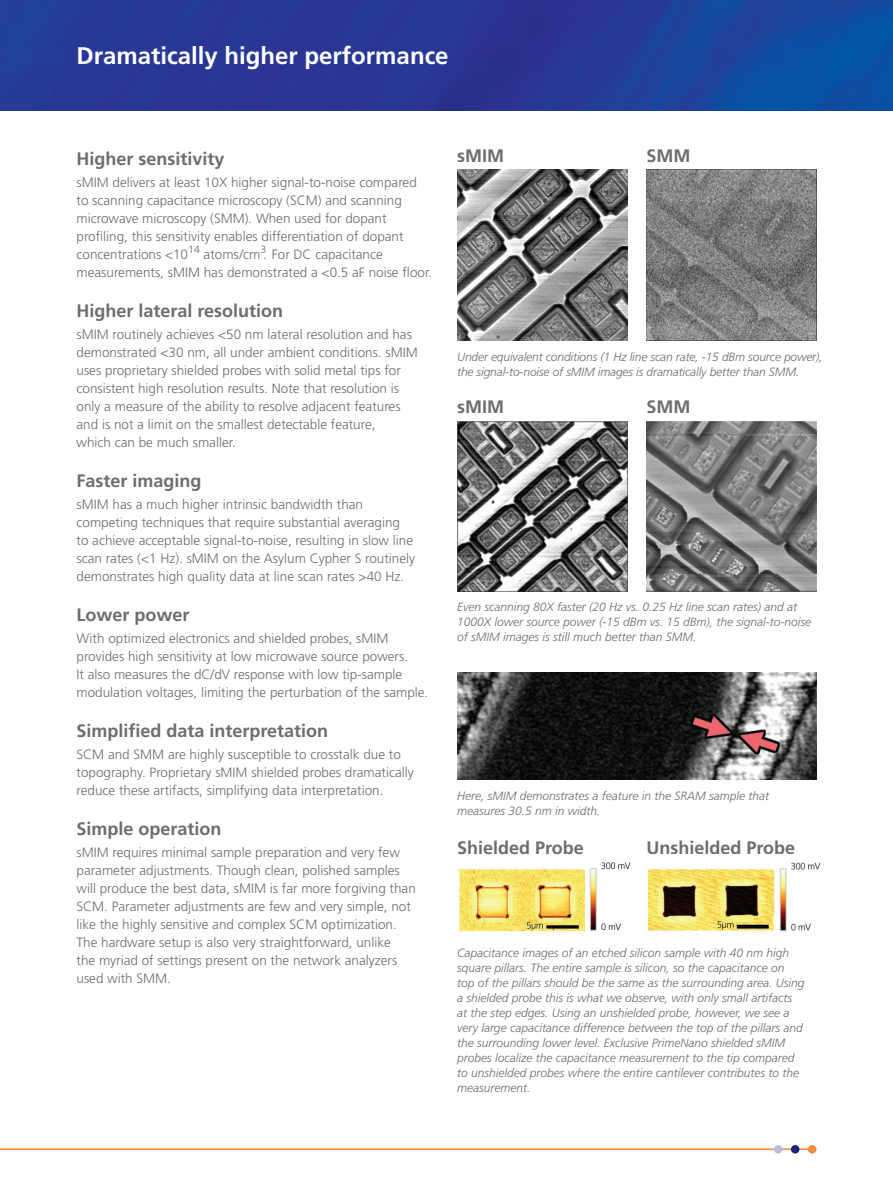
<style>
.page{position:relative;width:893px;height:1191px;background:#fff}
.page>*{position:absolute;margin:0;border:0;box-sizing:border-box;transform-origin:0 0}
.t1{font:700 24px "Frutiger LT Std";color:#fff}
.t2{font:700 18px "Frutiger LT Std";color:#6c6d70}
.t3{font:300 13.5px/18px "Frutiger LT Std";color:#6c6d70}
.t4{font:italic 300 12px/15px "Frutiger LT Std";color:#6c6d70}
</style>
<div class="page">
<img style="left:0;top:0;width:893px;height:111px">
<hr style="left:0;top:1148px;width:812px;height:2px;background:#f58b3c">
<div style="left:808px;top:1145px;width:8px;height:8px;background:#f58b3c;border-radius:50%"></div>
<div style="left:791px;top:1145px;width:8px;height:8px;background:#192575;border-radius:50%"></div>
<div style="left:774px;top:1145px;width:8px;height:8px;background:#bdbdd8;border-radius:50%"></div>
<img style="left:457px;top:170px;width:170px;height:170px">
<img style="left:457px;top:421px;width:170px;height:170px">
<img style="left:646px;top:170px;width:170px;height:170px">
<img style="left:646px;top:421px;width:170px;height:170px">
<img style="left:457px;top:672px;width:359px;height:107px">
<img style="left:459px;top:862px;width:171px;height:70px">
<img style="left:647px;top:862px;width:174px;height:70px">
<h1 class="t1" style="left:77px;top:42px;width:374px">Dramatically higher performance</h1>
<h2 class="t2" style="left:77px;top:148px;width:150px">Higher sensitivity</h2>
<p class="t3" style="left:77px;top:173px;width:357px">sMIM delivers at least 10X higher signal-to-noise compared to scanning capacitance microscopy (SCM) and scanning microwave microscopy (SMM). When used for dopant profiling, this sensitivity enables differentiation of dopant concentrations &lt;10<sup>14</sup> atoms/cm<sup>3</sup>. For DC capacitance measurements, sMIM has demonstrated a &lt;0.5 aF noise floor.</p>
<h2 class="t2" style="left:77px;top:300px;width:208px">Higher lateral resolution</h2>
<p class="t3" style="left:77px;top:325px;width:343px">sMIM routinely achieves &lt;50 nm lateral resolution and has demonstrated &lt;30 nm, all under ambient conditions. sMIM uses proprietary shielded probes with solid metal tips for consistent high resolution results. Note that resolution is only a measure of the ability to resolve adjacent features and is not a limit on the smallest detectable feature,<br>which can be much smaller.</p>
<h2 class="t2" style="left:77px;top:470px;width:127px">Faster imaging</h2>
<p class="t3" style="left:77px;top:495px;width:340px">sMIM has a much higher intrinsic bandwidth than competing techniques that require substantial averaging to achieve acceptable signal-to-noise, resulting in slow line scan rates (&lt;1 Hz). sMIM on the Asylum Cypher S routinely demonstrates high quality data at line scan rates &gt;40 Hz.</p>
<h2 class="t2" style="left:77px;top:604px;width:115px">Lower power</h2>
<p class="t3" style="left:77px;top:629px;width:353px">With optimized electronics and shielded probes, sMIM provides high sensitivity at low microwave source powers.<br>It also measures the dC/dV response with low tip-sample modulation voltages, limiting the perturbation of the sample.</p>
<h2 class="t2" style="left:77px;top:720px;width:253px">Simplified data interpretation</h2>
<p class="t3" style="left:77px;top:745px;width:339px">SCM and SMM are highly susceptible to crosstalk due to topography. Proprietary sMIM shielded probes dramatically reduce these artifacts, simplifying data interpretation.</p>
<h2 class="t2" style="left:77px;top:818px;width:147px">Simple operation</h2>
<p class="t3" style="left:77px;top:843px;width:341px">sMIM requires minimal sample preparation and very few parameter adjustments. Though clean, polished samples will produce the best data, sMIM is far more forgiving than SCM. Parameter adjustments are few and very simple, not like the highly sensitive and complex SCM optimization.<br>The hardware setup is also very straightforward, unlike<br>the myriad of settings present on the network analyzers used with SMM.</p>
<h2 class="t2" style="left:457px;top:145px;width:48px">sMIM</h2>
<h2 class="t2" style="left:646px;top:145px;width:45px">SMM</h2>
<p class="t4" style="left:457px;top:350px;width:367px">Under equivalent conditions (1 Hz line scan rate, -15 dBm source power), the signal-to-noise of sMIM images is dramatically better than SMM.</p>
<h2 class="t2" style="left:457px;top:396px;width:48px">sMIM</h2>
<h2 class="t2" style="left:646px;top:396px;width:45px">SMM</h2>
<p class="t4" style="left:457px;top:599px;width:356px">Even scanning 80X faster (20 Hz vs. 0.25 Hz line scan rates) and at<br>1000X lower source power (-15 dBm vs. 15 dBm), the signal-to-noise of sMIM images is still much better than SMM.</p>
<p class="t4" style="left:457px;top:788px;width:314px">Here, sMIM demonstrates a feature in the SRAM sample that measures 30.5 nm in width.</p>
<h2 class="t2" style="left:457px;top:837px;width:128px">Shielded Probe</h2>
<h2 class="t2" style="left:646px;top:837px;width:150px">Unshielded Probe</h2>
<p class="t4" style="left:457px;top:945px;width:349px">Capacitance images of an etched silicon sample with 40 nm high square pillars. The entire sample is silicon, so the capacitance on top of the pillars should be the same as the surrounding area. Using a shielded probe this is what we observe, with only small artifacts at the step edges. Using an unshielded probe, however, we see a very large capacitance difference between the top of the pillars and the surrounding lower level. Exclusive PrimeNano shielded sMIM probes localize the capacitance measurement to the tip compared to unshielded probes where the entire cantilever contributes to the measurement.</p>
</div>
